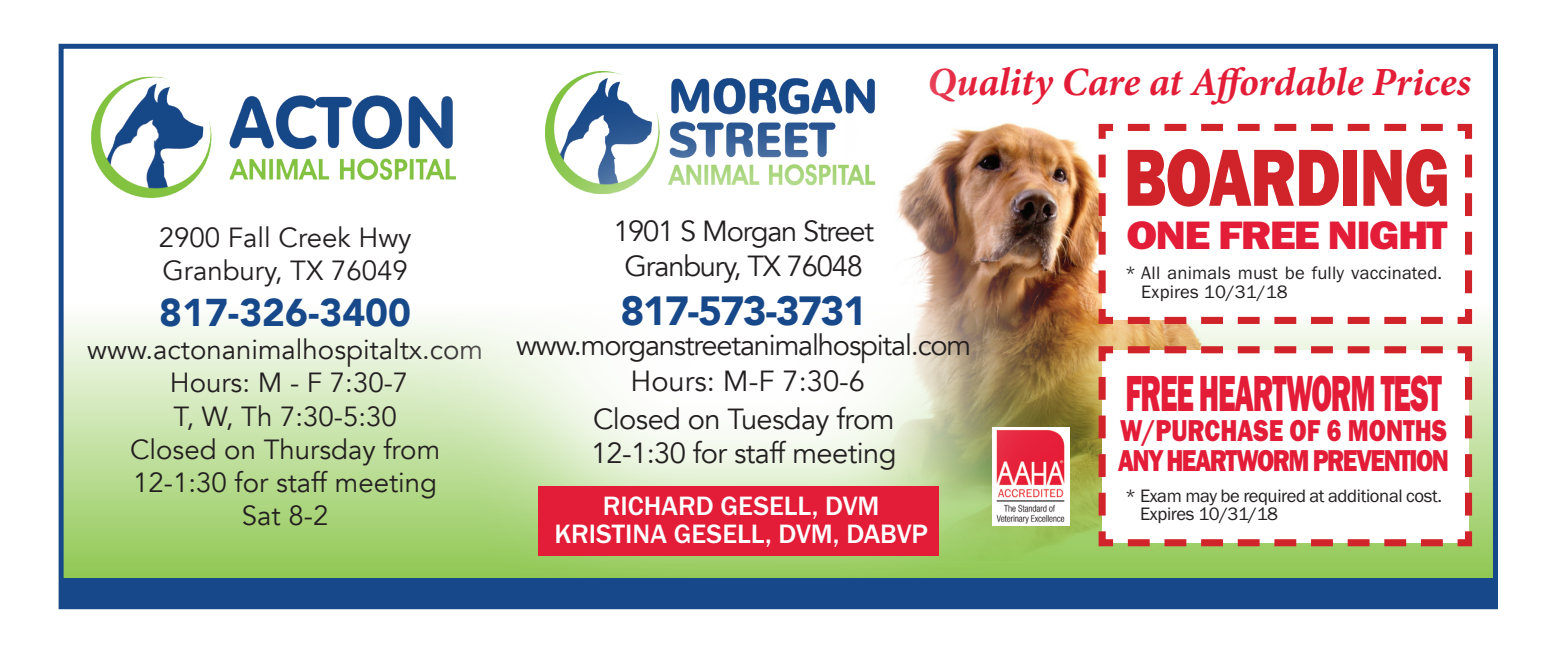
<style>
.page{position:relative;width:1553px;height:653px;background:#fff}
.page>*{position:absolute;margin:0;border:0;box-sizing:border-box;transform-origin:0 0}
.t1{font:83.75px "Franklin Gothic URW Hea";letter-spacing:-.02em;color:#d1232a;scale:.8 1}
.t2{font:52.5px "Franklin Gothic URW Hea";letter-spacing:-.04em;color:#e31c37;scale:.57 1}
.t3{font:41px "Franklin Gothic URW Hea";letter-spacing:-.04em;color:#e31c37;scale:1.09 1}
.t4{font:900 40.75px "Avenir";letter-spacing:-.04em;color:#174889}
.t5{font:italic 700 40px "Minion Pro";letter-spacing:-.005em;color:#e31c37}
.t6{font:900 38.75px "Avenir";color:#174889}
.t7{font:31.25px/30px "Franklin Gothic URW Hea";letter-spacing:-.05em;color:#e31c37;scale:.8 1}
.t8{font:29px/36px "Avenir";letter-spacing:-.04em;color:#231f20;text-align:center}
.t9{font:27.5px/33.2px "Avenir";color:#231f20;text-align:center}
.t10{font:500 27.5px/27.5px "Franklin Gothic URW";color:#fff;text-align:center}
.t11{font:18.5px/18.5px "Franklin Gothic URW Boo";letter-spacing:-.015em;color:#231f20}
.t12{font:18.5px/18.5px "Franklin Gothic URW Boo";letter-spacing:.01em;color:#231f20}
</style>
<div class="page">
<svg style="left:65px;top:319px;width:1427px;height:259px;background:#bfde9b"></svg>
<div style="left:0;top:0;width:591px;height:330px;background:#fff"></div>
<img style="left:90px;top:76px;width:295px;height:122px">
<svg style="left:1101px;top:123px;width:374px;height:204px"></svg>
<img style="left:567px;top:72px;width:308px;height:12px">
<img style="left:385px;top:84px;width:716px;height:494px">
<svg style="left:1095px;top:342px;width:380px;height:207px"></svg>
<div style="left:539px;top:486px;width:400px;height:70px;background:#e31c37"></div>
<div style="left:59px;top:44px;width:1439px;height:565px;border:5px solid #174889"></div>
<div style="left:60px;top:578px;width:1436px;height:30px;background:#174889"></div>
<h3 class="t5" style="left:927px;top:53px;width:545px">Quality Care at Affordable Prices</h3>
<h1 class="t1" style="left:1123px;top:123px;width:409px">BOARDING</h1>
<p class="t8" style="left:613px;top:214px;width:262px;line-height:34.8px">1901 S Morgan Street<br>Granbury, TX 76048</p>
<h3 class="t4" style="left:620px;top:276px;width:248px">817-573-3731</h3>
<p class="t8" style="left:516px;top:328px;width:457px">www.morganstreetanimalhospital.com<br>Hours: M-F 7:30-6<br>Closed on Tuesday from<br>12-1:30 for staff meeting</p>
<p class="t10" style="left:554px;top:491px;width:375px">RICHARD GESELL, DVM<br>KRISTINA GESELL, DVM, DABVP</p>
<p class="t11" style="left:1140px;top:486px;width:304px;text-indent:-15px">* Exam may be required at additional cost.<br>Expires 10/31/18</p>
<p class="t9" style="left:159px;top:221px;width:254px">2900 Fall Creek Hwy</p>
<h3 class="t3" style="left:1126px;top:209px;width:296px">ONE FREE NIGHT</h3>
<p class="t9" style="left:162px;top:254px;width:247px">Granbury, TX 76049</p>
<h3 class="t6" style="left:159px;top:279px;width:253px">817-326-3400</h3>
<p class="t9" style="left:87px;top:333px;width:397px">www.actonanimalhospitaltx.com<br>Hours: M - F 7:30-7<br>T, W, Th 7:30-5:30<br>Closed on Thursday from<br>12-1:30 for staff meeting<br>Sat 8-2</p>
<p class="t12" style="left:1141px;top:263px;width:302px;text-indent:-16px">* All animals must be fully vaccinated.<br>Expires 10/31/18</p>
<h2 class="t2" style="left:1125px;top:359px;width:557px">FREE HEARTWORM TEST</h2>
<p class="t7" style="left:1118px;top:415px;width:415px">W/PURCHASE OF 6 MONTHS<br>ANY HEARTWORM PREVENTION</p>
</div>
